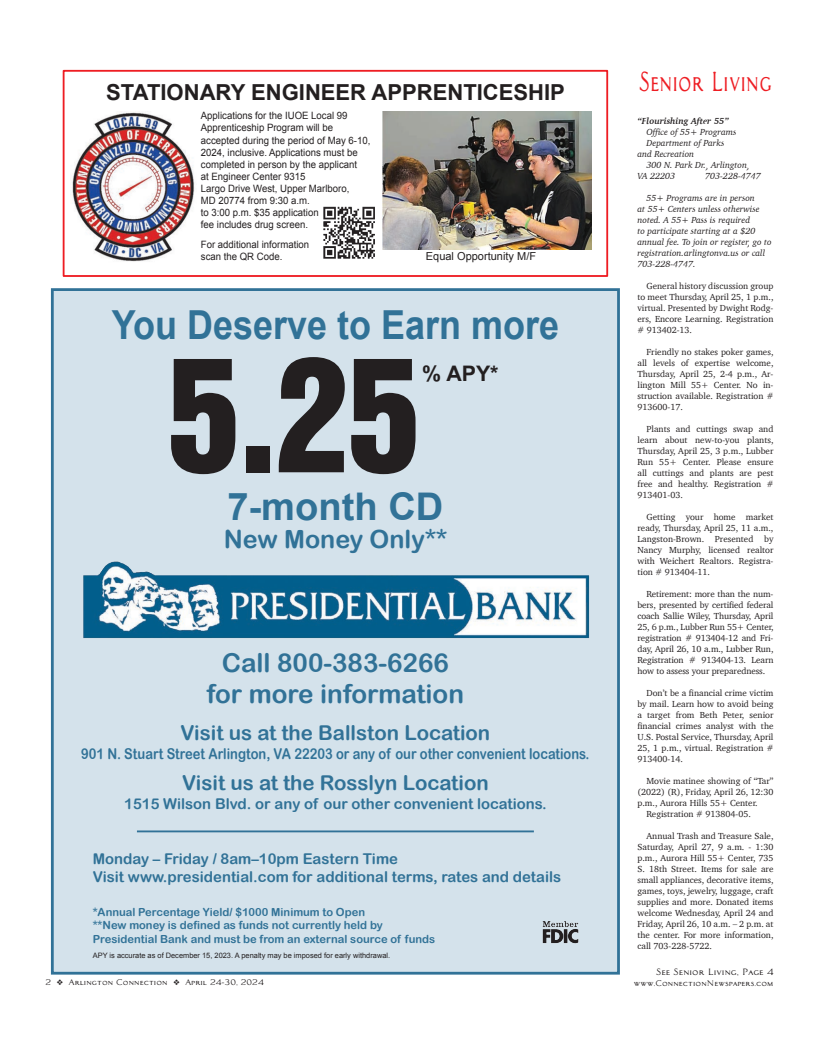
<style>
.page{position:relative;width:816px;height:1057px;background:#fff}
.page>*{position:absolute;margin:0;border:0;box-sizing:border-box;transform-origin:0 0}
.t1{font:144.1px "Helvetica Inserat";color:#231f20}
.t2{font:700 40px "Arial";color:#317297;scale:.9 1}
.t3{font:700 38.1px "Arial";color:#317297}
.t4{font:27px "Architect Bold V";color:#ee1d23;scale:.7 1}
.t5{font:26px/31.2px "Arial Rounded MT Bold";color:#317297;text-align:center}
.t6{font:25.1px "Arial Rounded MT Bold";color:#317297}
.t7{font:700 22px "Arial";color:#231f20}
.t8{font:700 21.4px "Arial";color:#231f20}
.t9{font:20.4px "Arial Rounded MT Bold";color:#317297}
.t10{font:14.9px/17.8px "Arial Rounded MT Bold";color:#317297}
.t11{font:14.9px "Arial Rounded MT Bold";color:#317297;scale:.87 1}
.t12{font:11.2px/13.4px "Arial Rounded MT Bold";color:#317297}
.t13{font:11px "Arial";color:#231f20}
.t14{font:10.1px/12.1px "Arial";color:#231f20;scale:.95 1}
.t15{font:9px/11px "Charter";color:#231f20;text-align:justify}
.t16{font:italic 9px/11px "Charter";color:#231f20}
.t17{font:9px "Architect Bold V";color:#231f20}
.t18{font:italic 700 9px "Charter";color:#231f20}
.t19{font:8px "Architect Bold V";color:#231f20}
.t20{font:7.4px "Arial";color:#231f20}
</style>
<div class="page">
<img style="left:71px;top:112px;width:124px;height:150px">
<img style="left:382px;top:112px;width:209px;height:137px">
<img style="left:323px;top:206px;width:52px;height:53px">
<div style="left:63px;top:70px;width:545px;height:207px;border:2px solid #ee1d23"></div>
<div style="left:52px;top:289px;width:566px;height:684px;background:#d4e2eb"></div>
<div style="left:51px;top:288px;width:569px;height:686px;border:3px solid #317297"></div>
<img style="left:83px;top:561px;width:507px;height:77px">
<hr style="left:137px;top:830px;width:397px;height:2px;background:#317297">
<img style="left:543px;top:921px;width:35px;height:22px">
<h3 class="t7" style="left:106px;top:77px;width:460px">STATIONARY ENGINEER APPRENTICESHIP</h3>
<p class="t14" style="left:201px;top:110px;width:180px">Applications for the IUOE Local 99<br>Apprenticeship Program will be accepted during the period of May 6-10,<br>2024, inclusive. Applications must be completed in person by the applicant<br>at Engineer Center 9315<br>Largo Drive West, Upper Marlboro,<br>MD 20774 from 9:30 a.m.<br>to 3:00 p.m. $35 application<br>fee includes drug screen.</p>
<p class="t14" style="left:201px;top:238px;width:115px">For additional information scan the QR Code.</p>
<p class="t13" style="left:426px;top:249px;width:112px">Equal Opportunity M/F</p>
<h2 class="t2" style="left:112px;top:298px;width:498px">You Deserve to Earn more</h2>
<h1 class="t1" style="left:168px;top:329px;width:254px">5.25</h1>
<h3 class="t8" style="left:422px;top:359px;width:78px">% APY*</h3>
<h3 class="t3" style="left:227px;top:482px;width:217px">7-month CD</h3>
<h3 class="t6" style="left:224px;top:524px;width:225px">New Money Only**</h3>
<h3 class="t5" style="left:207px;top:646px;width:259px">Call 800-383-6266 for more information</h3>
<h3 class="t9" style="left:180px;top:720px;width:311px">Visit us at the Ballston Location</h3>
<h3 class="t9" style="left:182px;top:770px;width:308px">Visit us at the Rosslyn Location</h3>
<h3 class="t11" style="left:81px;top:745px;width:586px">901 N. Stuart Street Arlington, VA 22203 or any of our other convenient locations.</h3>
<h3 class="t10" style="left:124px;top:794px;width:424px">1515 Wilson Blvd. or any of our other convenient locations.</h3>
<h3 class="t10" style="left:93px;top:849px;width:470px">Monday – Friday / 8am–10pm Eastern Time<br>Visit www.presidential.com for additional terms, rates and details</h3>
<p class="t12" style="left:93px;top:904px;width:344px">*Annual Percentage Yield/ $1000 Minimum to Open<br>**New money is defined as funds not currently held by<br>Presidential Bank and must be from an external source of funds</p>
<p class="t20" style="left:93px;top:949px;width:299px">APY is accurate as of December 15, 2023. A penalty may be imposed for early withdrawal.</p>
<h3 class="t4" style="left:639px;top:66px;width:191px">Senior Living</h3>
<p class="t18" style="left:637px;top:113px;width:93px">“Flourishing After 55”</p>
<p class="t16" style="left:646px;top:126px;width:91px">Office of 55+ Programs</p>
<p class="t16" style="left:646px;top:137px;width:79px">Department of Parks</p>
<p class="t16" style="left:637px;top:148px;width:58px">and Recreation</p>
<p class="t16" style="left:646px;top:159px;width:105px">300 N. Park Dr., Arlington,</p>
<p class="t16" style="left:637px;top:170px;width:39px">VA 22203</p>
<p class="t16" style="left:705px;top:170px;width:57px">703-228-4747</p>
<p class="t16" style="left:637px;top:192px;width:136px;text-indent:9px">55+ Programs are in person<br>at 55+ Centers unless otherwise noted. A 55+ Pass is required<br>to participate starting at a $20 annual fee. To join or register, go to registration.arlingtonva.us or call<br>703-228-4747.</p>
<p class="t15" style="left:637px;top:280px;width:137px;text-indent:9px">General history discussion group to meet Thursday, April 25, 1 p.m., virtual. Presented by Dwight Rodg&shy;ers, Encore Learning. Registration # 913402-13.</p>
<p class="t15" style="left:637px;top:346px;width:137px;text-indent:9px">Friendly no stakes poker games, all levels of expertise welcome, Thursday, April 25, 2-4 p.m., Ar&shy;lington Mill 55+ Center. No in&shy;struction available. Registration # 913600-17.</p>
<p class="t15" style="left:637px;top:423px;width:137px;text-indent:9px">Plants and cuttings swap and learn about new-to-you plants, Thursday, April 25, 3 p.m., Lubber Run 55+ Center. Please ensure all cuttings and plants are pest free and healthy. Registration # 913401-03.</p>
<p class="t15" style="left:637px;top:511px;width:137px;text-indent:9px">Getting your home market ready, Thursday, April 25, 11 a.m., Langston-Brown. Presented by Nancy Murphy, licensed realtor with Weichert Realtors. Registra&shy;tion # 913404-11.</p>
<p class="t15" style="left:637px;top:588px;width:138px;text-indent:9px">Retirement: more than the num&shy;bers, presented by certified federal coach Sallie Wiley, Thursday, April 25, 6 p.m., Lubber Run 55+ Center, registration # 913404-12 and Fri&shy;day, April 26, 10 a.m., Lubber Run, Registration # 913404-13. Learn how to assess your preparedness.</p>
<p class="t15" style="left:637px;top:687px;width:137px;text-indent:9px">Don’t be a financial crime victim by mail. Learn how to avoid being a target from Beth Peter, senior financial crimes analyst with the U.S. Postal Service, Thursday, April 25, 1 p.m., virtual. Registration # 913400-14.</p>
<p class="t15" style="left:646px;top:775px;width:128px">Movie matinee showing of “Tar”</p>
<p class="t15" style="left:637px;top:786px;width:137px">(2022) (R), Friday, April 26, 12:30</p>
<p class="t15" style="left:637px;top:797px;width:122px">p.m., Aurora Hills 55+ Center.</p>
<p class="t15" style="left:646px;top:808px;width:106px">Registration # 913804-05.</p>
<p class="t15" style="left:637px;top:830px;width:137px;text-indent:9px">Annual Trash and Treasure Sale, Saturday, April 27, 9 a.m. - 1:30 p.m., Aurora Hill 55+ Center, 735<br>S. 18th Street. Items for sale are small appliances, decorative items, games, toys, jewelry, luggage, craft supplies and more. Donated items welcome Wednesday, April 24 and Friday, April 26, 10 a.m. – 2 p.m. at the center. For more information, call 703-228-5722.</p>
<p class="t17" style="left:656px;top:966px;width:119px">See Senior Living, Page 4</p>
<p class="t19" style="left:45px;top:977px;width:220px">2 ❖ Arlington Connection ❖ April 24-30, 2024</p>
<p class="t19" style="left:634px;top:978px;width:141px">www.ConnectionNewspapers.com</p>
</div>
